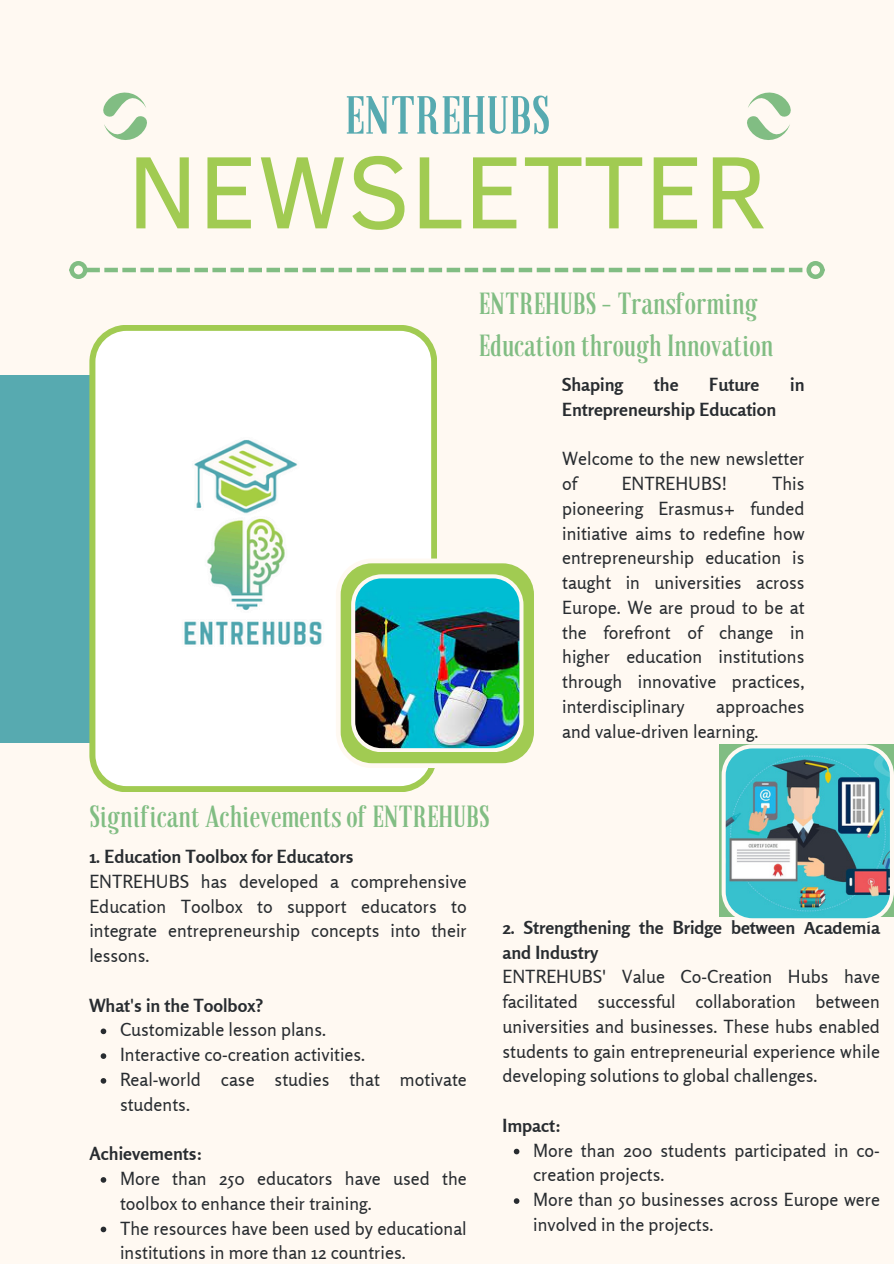
<style>
.page{position:relative;width:894px;height:1264px;background:#fff}
.page>*{position:absolute;margin:0;border:0;box-sizing:border-box;transform-origin:0 0}
.t1{font:105px "Clear Sans";color:#a1cb52}
.t2{font:52.5px "Granaina limpia";color:#57aab0}
.t3{font:30px/41.7px "Granaina limpia";color:#81bd83}
.t4{font:18px/24.8px "Rosario";color:#282c30}
.t5{font:700 18px/24.8px "Rosario";color:#282c30}
</style>
<div class="page">
<div style="left:0;top:0;width:893px;height:1263px;background:#fff9f2"></div>
<svg style="left:103px;top:92px;width:44px;height:48px"></svg>
<svg style="left:747px;top:92px;width:44px;height:48px"></svg>
<svg style="left:87px;top:268px;width:716px;height:4px"></svg>
<div style="left:69px;top:261px;width:18px;height:18px;border:4px solid #81bd83;border-radius:50%"></div>
<div style="left:806px;top:261px;width:18px;height:18px;border:4px solid #81bd83;border-radius:50%"></div>
<div style="left:0;top:375px;width:203px;height:367px;background:#57aab0"></div>
<svg style="left:89px;top:325px;width:348px;height:466px;fill:#fff"></svg>
<svg style="left:101px;top:1028px;width:5px;height:6px"></svg>
<svg style="left:101px;top:1053px;width:5px;height:5px"></svg>
<svg style="left:101px;top:1078px;width:5px;height:5px"></svg>
<svg style="left:101px;top:1177px;width:5px;height:5px"></svg>
<svg style="left:101px;top:1226px;width:5px;height:6px"></svg>
<img style="left:336px;top:558px;width:198px;height:210px">
<svg style="left:513px;top:1148px;width:6px;height:6px"></svg>
<svg style="left:513px;top:1198px;width:6px;height:5px"></svg>
<img style="left:721px;top:744px;width:172px;height:175px">
<p class="t2" style="left:344px;top:94px;width:207px">ENTREHUBS</p>
<h2 class="t1" style="left:127px;top:115px;width:641px">NEWSLETTER</h2>
<h1 class="t3" style="left:478px;top:286px;width:296px">ENTREHUBS - Transforming<br>Education through Innovation</h1>
<p class="t5" style="left:562px;top:372px;width:63px">Shaping</p>
<p class="t5" style="left:653px;top:372px;width:26px">the</p>
<p class="t5" style="left:709px;top:372px;width:52px">Future</p>
<p class="t5" style="left:790px;top:372px;width:16px">in</p>
<p class="t5" style="left:562px;top:396px;width:215px">Entrepreneurship Education</p>
<h3 class="t4" style="left:562px;top:446px;width:244px">Welcome to the new newsletter of</h3>
<h3 class="t4" style="left:562px;top:471px;width:244px;text-align:justify;text-indent:210px">This pioneering Erasmus+ funded initiative aims to redefine how entrepreneurship education is taught in universities across Europe. We are proud to be at the forefront of change in higher education institutions through innovative practices, interdisciplinary</h3>
<h3 class="t4" style="left:621px;top:471px;width:107px">ENTREHUBS!</h3>
<h3 class="t4" style="left:562px;top:693px;width:244px;text-indent:154px">approaches and value-driven learning.</h3>
<p class="t3" style="left:89px;top:799px;width:401px">Significant Achievements of ENTREHUBS</p>
<h4 class="t5" style="left:89px;top:844px;width:265px">1. Education Toolbox for Educators</h4>
<p class="t4" style="left:89px;top:868px;width:379px;text-align:justify">ENTREHUBS has developed a comprehensive Education Toolbox to support educators to integrate entrepreneurship concepts into their lessons.</p>
<p class="t5" style="left:89px;top:992px;width:175px">What's in the Toolbox?</p>
<p class="t4" style="left:120px;top:1017px;width:208px">Customizable lesson plans.</p>
<h3 class="t4" style="left:120px;top:1042px;width:247px">Interactive co-creation activities.</h3>
<p class="t4" style="left:120px;top:1066px;width:348px">Real-world case studies that motivate students.</p>
<p class="t5" style="left:89px;top:1141px;width:115px">Achievements:</p>
<h4 class="t4" style="left:120px;top:1165px;width:348px">More than 250 educators have used the toolbox to enhance their training.</h4>
<p class="t4" style="left:120px;top:1215px;width:348px">The resources have been used by educational institutions in more than 12 countries.</p>
<p class="t5" style="left:502px;top:914px;width:379px">2. Strengthening the Bridge between Academia and Industry</p>
<h4 class="t4" style="left:502px;top:964px;width:379px;text-align:justify">ENTREHUBS' Value Co-Creation Hubs have facilitated successful collaboration between universities and businesses. These hubs enabled students to gain entrepreneurial experience while developing solutions to global challenges.</h4>
<p class="t5" style="left:502px;top:1112px;width:60px">Impact:</p>
<p class="t4" style="left:533px;top:1137px;width:348px">More than 200 students participated in co&shy;creation projects.</p>
<p class="t4" style="left:533px;top:1186px;width:348px">More than 50 businesses across Europe were involved in the projects.</p>
</div>
